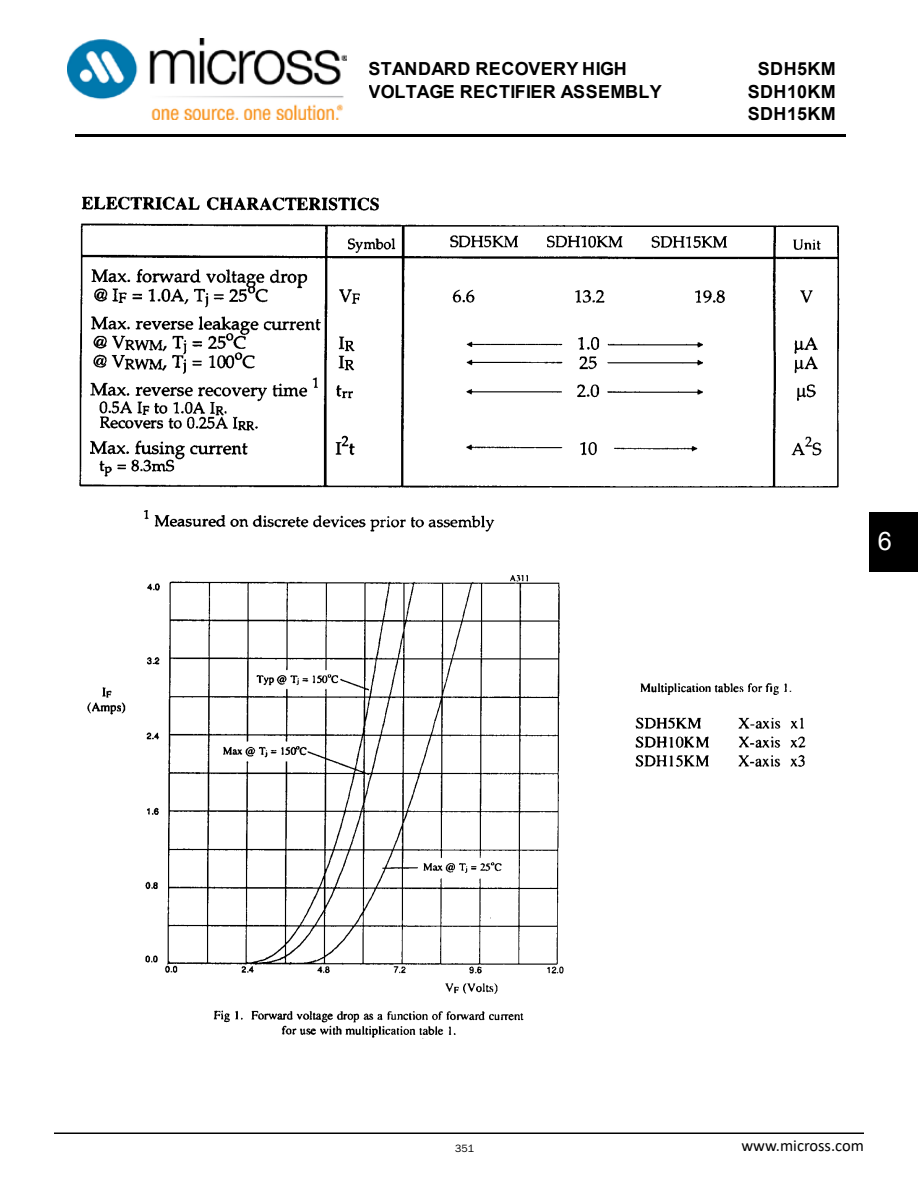
<style>
.page{position:relative;width:918px;height:1188px;background:#fff}
.page>*{position:absolute;margin:0;border:0;box-sizing:border-box;transform-origin:0 0}
.t1{font:25.5px "Arial";color:#fff}
.t2{font:700 18px/22.5px "Arial";letter-spacing:.02em;color:#000}
.t3{font:16.5px "Calibri";color:#000}
.t4{font:10.5px "Arial";color:#000}
.t5{font:10.5px "Franklin Gothic IT Cby BT";color:#000}
</style>
<div class="page">
<hr style="left:54px;top:1133px;width:810px;height:1px;background:#000">
<hr style="left:75px;top:134px;width:771px;height:2px;background:#000">
<img style="left:79px;top:196px;width:761px;height:843px">
<div style="left:870px;top:512px;width:48px;height:60px;background:#000"></div>
<img style="left:68px;top:39px;width:279px;height:80px">
<p class="t2" style="left:369px;top:58px;width:295px">STANDARD RECOVERY HIGH<br>VOLTAGE RECTIFIER ASSEMBLY</p>
<p class="t2" style="left:748px;top:58px;width:90px;text-align:center">SDH5KM<br>SDH10KM<br>SDH15KM</p>
<h1 class="t1" style="left:878px;top:524px;width:16px">6</h1>
<p class="t3" style="left:741px;top:1134px;width:124px">www.micross.com</p>
<p class="t5" style="left:455px;top:1142px;width:20px">351</p>
<p class="t4" style="left:776px;top:1141px;width:89px">www.semtech.com</p>
</div>
